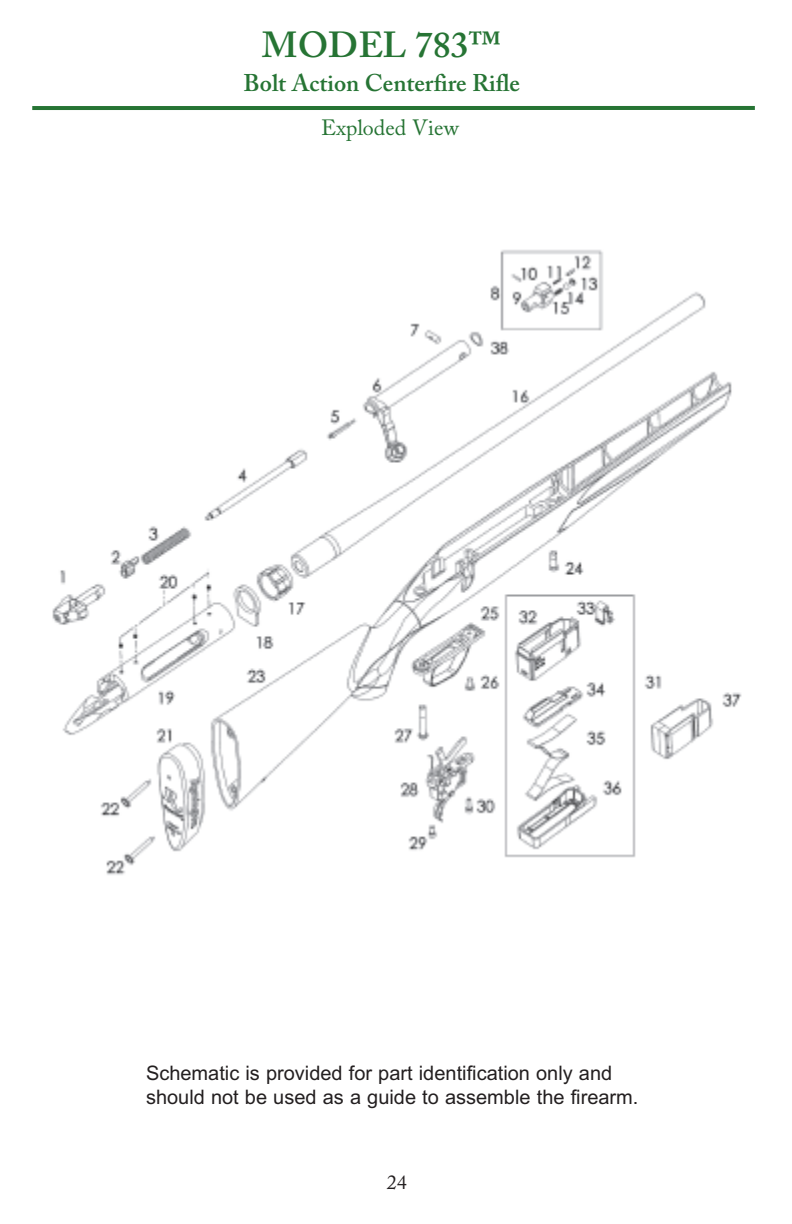
<style>
.page{position:relative;width:792px;height:1224px;background:#fff}
.page>*{position:absolute;margin:0;border:0;box-sizing:border-box;transform-origin:0 0}
.t1{font:600 36px "Adobe Caslon Pro";color:#267434}
.t2{font:600 24px "Adobe Caslon Pro";color:#267434}
.t3{font:22px "Adobe Caslon Pro";color:#267434}
.t4{font:20px/24px "Arial";color:#231f20}
.t5{font:20px "Adobe Caslon Pro";color:#231f20}
</style>
<div class="page">
<hr style="left:32px;top:106px;width:723px;height:4px;background:#267434">
<img style="left:52px;top:250px;width:690px;height:625px">
<h1 class="t1" style="left:262px;top:31px;width:241px">MODEL 783™</h1>
<p class="t2" style="left:244px;top:74px;width:278px">Bolt Action Centerfire Rifle</p>
<p class="t3" style="left:321px;top:120px;width:139px">Exploded View</p>
<p class="t4" style="left:146px;top:1061px;width:494px">Schematic is provided for part identification only and should not be used as a guide to assemble the firearm.</p>
<p class="t5" style="left:387px;top:1174px;width:21px">24</p>
</div>
